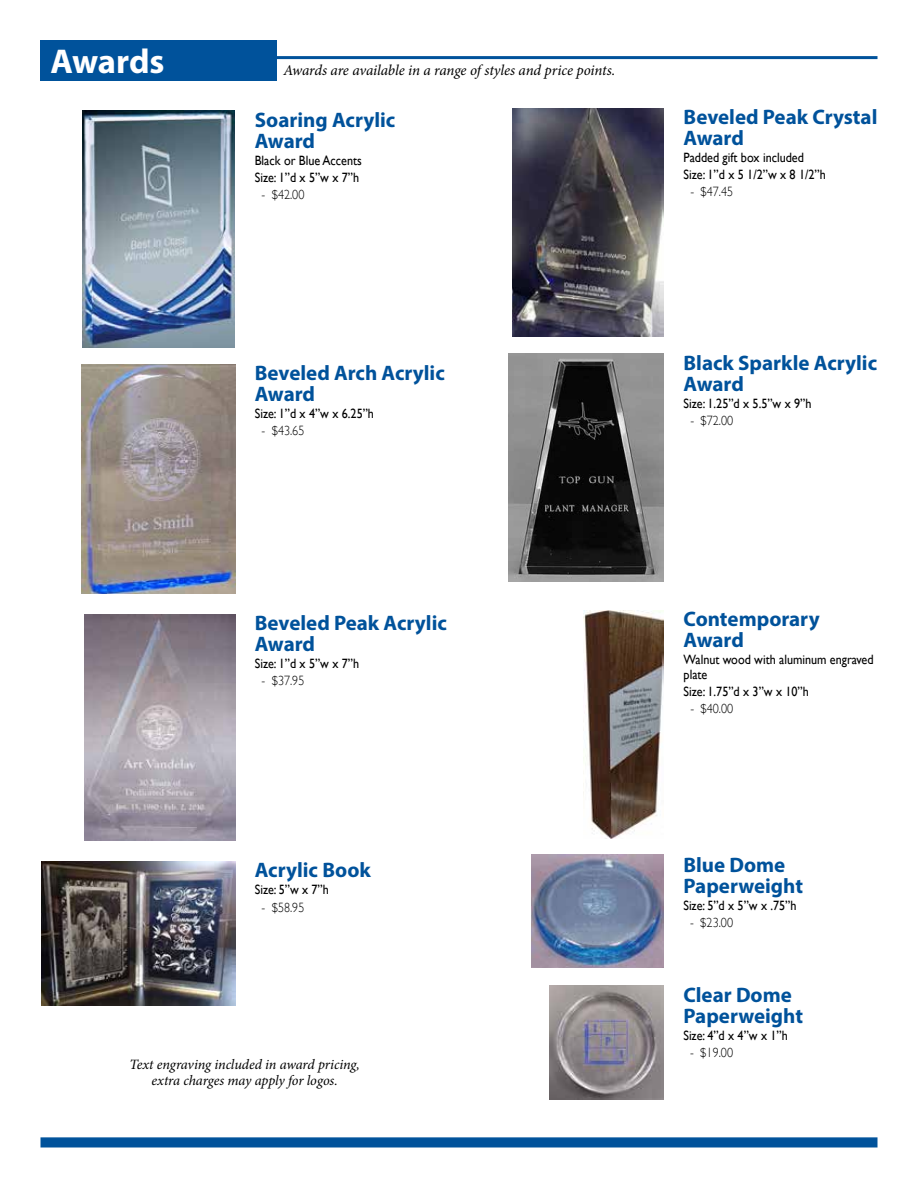
<style>
.page{position:relative;width:918px;height:1188px;background:#fff}
.page>*{position:absolute;margin:0;border:0;box-sizing:border-box;transform-origin:0 0}
.t1{font:700 34.5px "Myriad Pro";letter-spacing:-.005em;color:#fff}
.t2{font:700 21px/21px "Myriad Pro";color:#00529b}
.t3{font:italic 15px "Minion Pro";letter-spacing:-.01em;color:#000}
.t4{font:italic 14.25px/15.6px "Minion Pro";letter-spacing:-.01em;color:#000;text-align:center}
.t5{font:13.5px/17px "Gill Sans";color:#000;scale:.9 1}
.t6{font:300 13.5px "Gill Sans";color:#000;scale:.9 1}
</style>
<div class="page">
<div style="left:40px;top:1137px;width:838px;height:11px;background:#00529b;border:2px solid #00529b"></div>
<img style="left:509px;top:354px;width:154px;height:228px">
<img style="left:85px;top:614px;width:150px;height:227px">
<img style="left:550px;top:986px;width:113px;height:113px">
<img style="left:81px;top:365px;width:154px;height:228px">
<img style="left:532px;top:854px;width:131px;height:113px">
<hr style="left:268px;top:56px;width:610px;height:3px;background:#00529b">
<div style="left:40px;top:40px;width:237px;height:41px;background:#00529b"></div>
<img style="left:512px;top:108px;width:151px;height:228px">
<img style="left:583px;top:610px;width:80px;height:229px">
<img style="left:41px;top:862px;width:194px;height:143px">
<img style="left:82px;top:110px;width:153px;height:237px">
<h1 class="t1" style="left:50px;top:39px;width:116px">Awards</h1>
<p class="t3" style="left:284px;top:60px;width:333px">Awards are available in a range of styles and price points.</p>
<h2 class="t2" style="left:255px;top:109px;width:142px">Soaring Acrylic<br>Award</h2>
<p class="t5" style="left:255px;top:152px;width:120px">Black or Blue Accents<br>Size: 1”d x 5”w x 7”h</p>
<p class="t6" style="left:262px;top:184px;width:49px">- $42.00</p>
<h2 class="t2" style="left:255px;top:362px;width:192px">Beveled Arch Acrylic<br>Award</h2>
<p class="t5" style="left:255px;top:405px;width:134px">Size: 1”d x 4”w x 6.25”h</p>
<p class="t6" style="left:262px;top:420px;width:49px">- $43.65</p>
<h2 class="t2" style="left:684px;top:106px;width:195px">Beveled Peak Crystal<br>Award</h2>
<p class="t5" style="left:684px;top:149px;width:160px">Padded gift box included<br>Size: 1”d x 5 1/2”w x 8 1/2”h</p>
<p class="t6" style="left:690px;top:181px;width:49px">- $47.45</p>
<h2 class="t2" style="left:684px;top:351px;width:195px">Black Sparkle Acrylic<br>Award</h2>
<p class="t5" style="left:684px;top:395px;width:144px">Size: 1.25”d x 5.5”w x 9”h</p>
<p class="t6" style="left:690px;top:410px;width:49px">- $72.00</p>
<h2 class="t2" style="left:255px;top:612px;width:194px">Beveled Peak Acrylic<br>Award</h2>
<p class="t5" style="left:255px;top:655px;width:117px">Size: 1”d x 5”w x 7”h</p>
<p class="t6" style="left:262px;top:670px;width:49px">- $37.95</p>
<h2 class="t2" style="left:255px;top:859px;width:118px">Acrylic Book</h2>
<p class="t5" style="left:255px;top:881px;width:84px">Size: 5”w x 7”h</p>
<p class="t6" style="left:262px;top:896px;width:49px">- $58.95</p>
<p class="t4" style="left:130px;top:1057px;width:232px">Text engraving included in award pricing, extra charges may apply for logos.</p>
<h2 class="t2" style="left:684px;top:608px;width:138px">Contemporary<br>Award</h2>
<p class="t5" style="left:684px;top:652px;width:213px;line-height:14.9px">Walnut wood with aluminum engraved plate</p>
<p class="t5" style="left:684px;top:683px;width:141px">Size: 1.75”d x 3”w x 10”h</p>
<p class="t6" style="left:690px;top:698px;width:49px">- $40.00</p>
<h2 class="t2" style="left:683px;top:854px;width:121px">Blue Dome<br>Paperweight</h2>
<p class="t5" style="left:683px;top:897px;width:127px">Size: 5”d x 5”w x .75”h</p>
<p class="t6" style="left:690px;top:912px;width:49px">- $23.00</p>
<h2 class="t2" style="left:683px;top:983px;width:121px">Clear Dome<br>Paperweight</h2>
<p class="t5" style="left:683px;top:1026px;width:117px">Size: 4”d x 4”w x 1”h</p>
<p class="t6" style="left:690px;top:1042px;width:49px">- $19.00</p>
</div>
